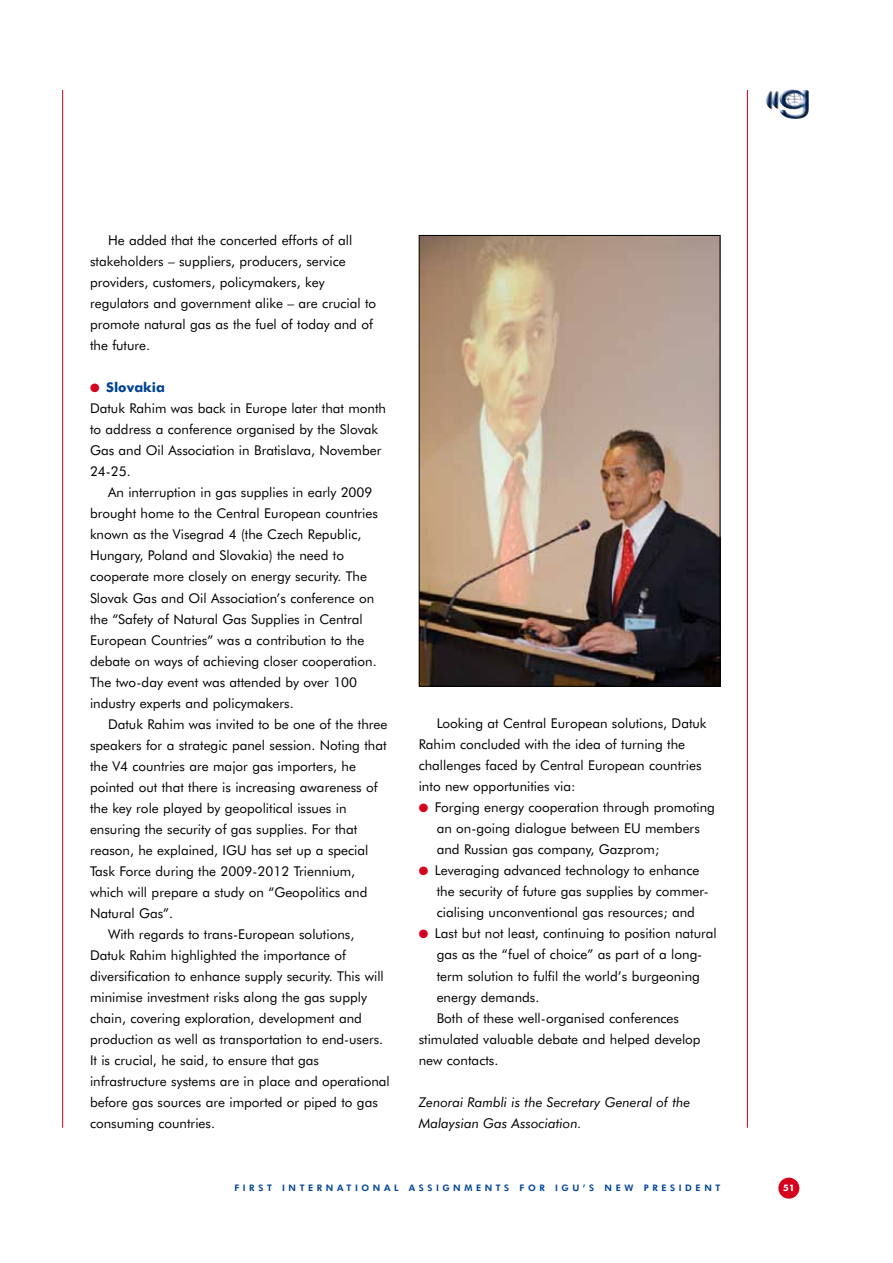
<style>
.page{position:relative;width:893px;height:1263px;background:#fff}
.page>*{position:absolute;margin:0;border:0;box-sizing:border-box;transform-origin:0 0}
.t1{font:13.5px/21px "Futura BT";color:#000}
.t2{font:italic 13.5px/21px "Futura BT";color:#000}
.t3{font:800 9px "Futura BT";letter-spacing:.4em;color:#004494}
.t4{font:700 9px "Futura BT";color:#fff}
.s1{color:#d4021d}
.s2{font-weight:700;color:#004494}
</style>
<div class="page">
<div style="left:778px;top:1177px;width:21px;height:21px;background:#d4021d;border-radius:50%"></div>
<hr style="left:62px;top:90px;width:1px;height:1038px;background:#d4021d">
<hr style="left:747px;top:90px;width:1px;height:1038px;background:#d4021d">
<img style="left:779px;top:89px;width:13px;height:18px">
<img style="left:421px;top:237px;width:297px;height:448px">
<div style="left:419px;top:235px;width:301px;height:452px;border:1px solid #000"></div>
<p class="t1" style="left:90px;top:230px;width:288px;text-indent:18px">He added that the concerted efforts of all stakeholders – suppliers, producers, service providers, customers, policymakers, key regulators and government alike – are crucial to promote natural gas as the fuel of today and of the future.</p>
<p class="t1" style="left:90px;top:377px;width:298px"><span class="s1">●</span> <span class="s2">Slovakia<br></span>Datuk Rahim was back in Europe later that month to address a conference organised by the Slovak<br>Gas and Oil Association in Bratislava, November<br>24-25.</p>
<p class="t1" style="left:90px;top:482px;width:289px;text-indent:18px">An interruption in gas supplies in early 2009 brought home to the Central European countries known as the Visegrad 4 (the Czech Republic, Hungary, Poland and Slovakia) the need to cooperate more closely on energy security. The Slovak Gas and Oil Association’s conference on the “Safety of Natural Gas Supplies in Central European Countries” was a contribution to the debate on ways of achieving closer cooperation.<br>The two-day event was attended by over 100 industry experts and policymakers.</p>
<p class="t1" style="left:108px;top:713px;width:281px">Datuk Rahim was invited to be one of the three</p>
<p class="t1" style="left:90px;top:734px;width:298px">speakers for a strategic panel session. Noting that</p>
<p class="t1" style="left:90px;top:755px;width:267px">the V4 countries are major gas importers, he</p>
<p class="t1" style="left:90px;top:776px;width:289px">pointed out that there is increasing awareness of</p>
<p class="t1" style="left:90px;top:797px;width:258px">the key role played by geopolitical issues in</p>
<p class="t1" style="left:90px;top:818px;width:269px">ensuring the security of gas supplies. For that</p>
<p class="t1" style="left:90px;top:839px;width:280px">reason, he explained, IGU has set up a special</p>
<p class="t1" style="left:90px;top:860px;width:267px">Task Force during the 2009-2012 Triennium,</p>
<p class="t1" style="left:90px;top:881px;width:279px">which will prepare a study on “Geopolitics and</p>
<p class="t1" style="left:90px;top:902px;width:85px">Natural Gas”.</p>
<p class="t1" style="left:108px;top:923px;width:248px">With regards to trans-European solutions,</p>
<p class="t1" style="left:90px;top:944px;width:258px">Datuk Rahim highlighted the importance of</p>
<p class="t1" style="left:90px;top:965px;width:295px">diversification to enhance supply security. This will</p>
<p class="t1" style="left:90px;top:986px;width:278px">minimise investment risks along the gas supply</p>
<p class="t1" style="left:90px;top:1007px;width:273px">chain, covering exploration, development and</p>
<p class="t1" style="left:90px;top:1028px;width:295px">production as well as transportation to end-users.</p>
<p class="t1" style="left:90px;top:1049px;width:231px">It is crucial, he said, to ensure that gas</p>
<p class="t1" style="left:90px;top:1070px;width:301px">infrastructure systems are in place and operational</p>
<p class="t1" style="left:90px;top:1091px;width:289px">before gas sources are imported or piped to gas</p>
<p class="t1" style="left:90px;top:1112px;width:127px">consuming countries.</p>
<p class="t1" style="left:419px;top:713px;width:289px;text-indent:18px">Looking at Central European solutions, Datuk Rahim concluded with the idea of turning the challenges faced by Central European countries into new opportunities via:</p>
<p class="t1" style="left:437px;top:797px;width:280px;text-indent:-18px"><span class="s1">●</span> Forging energy cooperation through promoting an on-going dialogue between EU members and Russian gas company, Gazprom;</p>
<p class="t1" style="left:437px;top:860px;width:272px;text-indent:-18px"><span class="s1">●</span> Leveraging advanced technology to enhance the security of future gas supplies by commer&shy;cialising unconventional gas resources; and</p>
<p class="t1" style="left:419px;top:923px;width:300px"><span class="s1">●</span> Last but not least, continuing to position natural</p>
<p class="t1" style="left:437px;top:944px;width:267px">gas as the “fuel of choice” as part of a long-</p>
<p class="t1" style="left:437px;top:965px;width:265px">term solution to fulfil the world’s burgeoning</p>
<p class="t1" style="left:437px;top:986px;width:104px">energy demands.</p>
<p class="t1" style="left:437px;top:1007px;width:244px">Both of these well-organised conferences</p>
<p class="t1" style="left:419px;top:1028px;width:283px">stimulated valuable debate and helped develop</p>
<p class="t1" style="left:419px;top:1049px;width:81px">new contacts.</p>
<p class="t2" style="left:419px;top:1091px;width:273px">Zenorai Rambli is the Secretary General of the<br>Malaysian Gas Association.</p>
<p class="t3" style="left:234px;top:1183px;width:399px">FI RST INTERNATI ONAL ASSIG NMENTS FOR IGU ’S N EW</p>
<p class="t3" style="left:644px;top:1183px;width:78px">PRESI DENT</p>
<p class="t4" style="left:783px;top:1182px;width:13px">51</p>
</div>
